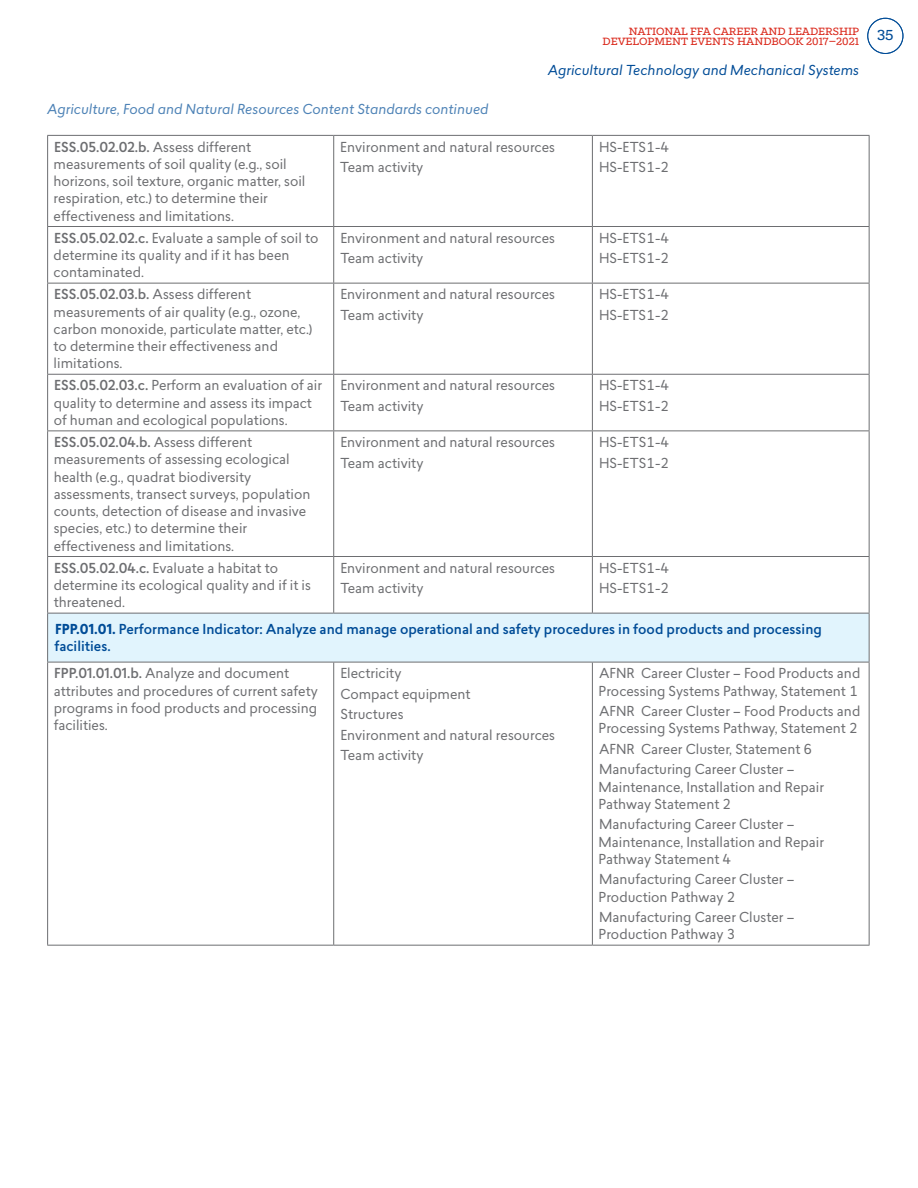
<style>
.page{position:relative;width:918px;height:1188px;background:#fff}
.page>*{position:absolute;margin:0;border:0;box-sizing:border-box;transform-origin:0 0}
.t1{font:13.5px/17.2px "Lasiver";color:#6d6e71}
.t2{font:500 13.5px/17.2px "Lasiver";color:#004c97}
.t3{font:italic 13.5px "Lasiver";color:#4d82b6}
.t4{font:italic 13.5px "Lasiver";color:#004c97}
.t5{font:500 12px/10.5px "Klinic Slab";color:#da291c}
.s1{font-weight:500}
.s2{font-weight:700}
</style>
<div class="page">
<div style="left:867px;top:18px;width:36px;height:36px;border:1px solid #004c97;border-radius:50%"></div>
<div style="left:48px;top:613px;width:821px;height:49px;background:#e1f4fd"></div>
<hr style="left:47px;top:135px;width:287px;height:1px;background:#6d6e71">
<hr style="left:47px;top:136px;width:1px;height:90px;background:#6d6e71">
<hr style="left:334px;top:135px;width:258px;height:1px;background:#6d6e71">
<hr style="left:333px;top:136px;width:1px;height:90px;background:#6d6e71">
<hr style="left:592px;top:135px;width:278px;height:1px;background:#6d6e71">
<hr style="left:592px;top:136px;width:1px;height:90px;background:#6d6e71">
<hr style="left:869px;top:136px;width:1px;height:90px;background:#6d6e71">
<hr style="left:47px;top:226px;width:287px;height:1px;background:#6d6e71">
<hr style="left:47px;top:227px;width:1px;height:56px;background:#6d6e71">
<hr style="left:334px;top:226px;width:258px;height:1px;background:#6d6e71">
<hr style="left:333px;top:227px;width:1px;height:56px;background:#6d6e71">
<hr style="left:592px;top:226px;width:278px;height:1px;background:#6d6e71">
<hr style="left:592px;top:227px;width:1px;height:56px;background:#6d6e71">
<hr style="left:869px;top:227px;width:1px;height:56px;background:#6d6e71">
<hr style="left:47px;top:283px;width:287px;height:1px;background:#6d6e71">
<hr style="left:47px;top:284px;width:1px;height:90px;background:#6d6e71">
<hr style="left:334px;top:283px;width:258px;height:1px;background:#6d6e71">
<hr style="left:333px;top:284px;width:1px;height:90px;background:#6d6e71">
<hr style="left:592px;top:283px;width:278px;height:1px;background:#6d6e71">
<hr style="left:592px;top:284px;width:1px;height:90px;background:#6d6e71">
<hr style="left:869px;top:284px;width:1px;height:90px;background:#6d6e71">
<hr style="left:47px;top:374px;width:287px;height:1px;background:#6d6e71">
<hr style="left:47px;top:375px;width:1px;height:55px;background:#6d6e71">
<hr style="left:334px;top:374px;width:258px;height:1px;background:#6d6e71">
<hr style="left:333px;top:375px;width:1px;height:55px;background:#6d6e71">
<hr style="left:592px;top:374px;width:278px;height:1px;background:#6d6e71">
<hr style="left:592px;top:375px;width:1px;height:55px;background:#6d6e71">
<hr style="left:869px;top:375px;width:1px;height:55px;background:#6d6e71">
<hr style="left:47px;top:430px;width:287px;height:1px;background:#6d6e71">
<hr style="left:47px;top:431px;width:1px;height:125px;background:#6d6e71">
<hr style="left:334px;top:430px;width:258px;height:1px;background:#6d6e71">
<hr style="left:333px;top:431px;width:1px;height:125px;background:#6d6e71">
<hr style="left:592px;top:430px;width:278px;height:1px;background:#6d6e71">
<hr style="left:592px;top:431px;width:1px;height:125px;background:#6d6e71">
<hr style="left:869px;top:431px;width:1px;height:125px;background:#6d6e71">
<hr style="left:47px;top:556px;width:287px;height:1px;background:#6d6e71">
<hr style="left:47px;top:557px;width:1px;height:56px;background:#6d6e71">
<hr style="left:334px;top:556px;width:258px;height:1px;background:#6d6e71">
<hr style="left:333px;top:557px;width:1px;height:56px;background:#6d6e71">
<hr style="left:592px;top:556px;width:278px;height:1px;background:#6d6e71">
<hr style="left:592px;top:557px;width:1px;height:56px;background:#6d6e71">
<hr style="left:869px;top:557px;width:1px;height:56px;background:#6d6e71">
<hr style="left:47px;top:662px;width:1px;height:283px;background:#6d6e71">
<hr style="left:333px;top:662px;width:1px;height:283px;background:#6d6e71">
<hr style="left:592px;top:662px;width:1px;height:283px;background:#6d6e71">
<hr style="left:869px;top:662px;width:1px;height:283px;background:#6d6e71">
<hr style="left:47px;top:945px;width:287px;height:1px;background:#6d6e71">
<hr style="left:334px;top:945px;width:258px;height:1px;background:#6d6e71">
<hr style="left:592px;top:945px;width:278px;height:1px;background:#6d6e71">
<hr style="left:47px;top:613px;width:287px;height:1px;background:#6d6e71">
<hr style="left:47px;top:613px;width:1px;height:49px;background:#6d6e71">
<hr style="left:334px;top:613px;width:258px;height:1px;background:#6d6e71">
<hr style="left:592px;top:613px;width:278px;height:1px;background:#6d6e71">
<hr style="left:869px;top:613px;width:1px;height:49px;background:#6d6e71">
<hr style="left:47px;top:662px;width:287px;height:1px;background:#6d6e71">
<hr style="left:334px;top:662px;width:258px;height:1px;background:#6d6e71">
<hr style="left:592px;top:662px;width:278px;height:1px;background:#6d6e71">
<p class="t5" style="left:603px;top:25px;width:293px;text-indent:26px">NATIONAL FFA CAREER AND LEADERSHIP<br>DEVELOPMENT EVENTS HANDBOOK 2017–2021 <sup>35</sup></p>
<p class="t3" style="left:47px;top:99px;width:443px">Agriculture, Food and Natural Resources Content Standards continued</p>
<p class="t4" style="left:548px;top:60px;width:313px">Agricultural Technology and Mechanical Systems</p>
<p class="t1" style="left:54px;top:138px;width:253px"><span class="s1">ESS.05.02.02.b.</span> Assess different measurements of soil quality (e.g., soil horizons, soil texture, organic matter, soil respiration, etc.) to determine their effectiveness and limitations.</p>
<p class="t1" style="left:340px;top:136px;width:216px;line-height:20.5px">Environment and natural resources<br>Team activity</p>
<p class="t1" style="left:599px;top:136px;width:72px;line-height:20.5px">HS-ETS1-4<br>HS-ETS1-2</p>
<p class="t1" style="left:54px;top:229px;width:266px"><span class="s1">ESS.05.02.02.c.</span> Evaluate a sample of soil to determine its quality and if it has been contaminated.</p>
<p class="t1" style="left:340px;top:227px;width:216px;line-height:20.5px">Environment and natural resources<br>Team activity</p>
<p class="t1" style="left:599px;top:227px;width:72px;line-height:20.5px">HS-ETS1-4<br>HS-ETS1-2</p>
<p class="t1" style="left:54px;top:286px;width:260px"><span class="s1">ESS.05.02.03.b.</span> Assess different measurements of air quality (e.g., ozone, carbon monoxide, particulate matter, etc.) to determine their effectiveness and limitations.</p>
<p class="t1" style="left:340px;top:284px;width:216px;line-height:20.5px">Environment and natural resources<br>Team activity</p>
<p class="t1" style="left:599px;top:284px;width:72px;line-height:20.5px">HS-ETS1-4<br>HS-ETS1-2</p>
<p class="t1" style="left:54px;top:377px;width:270px"><span class="s1">ESS.05.02.03.c.</span> Perform an evaluation of air quality to determine and assess its impact of human and ecological populations.</p>
<p class="t1" style="left:340px;top:375px;width:216px;line-height:20.5px">Environment and natural resources<br>Team activity</p>
<p class="t1" style="left:599px;top:375px;width:72px;line-height:20.5px">HS-ETS1-4<br>HS-ETS1-2</p>
<p class="t1" style="left:54px;top:433px;width:258px"><span class="s1">ESS.05.02.04.b.</span> Assess different measurements of assessing ecological health (e.g., quadrat biodiversity assessments, transect surveys, population counts, detection of disease and invasive species, etc.) to determine their effectiveness and limitations.</p>
<p class="t1" style="left:340px;top:432px;width:216px;line-height:20.5px">Environment and natural resources<br>Team activity</p>
<p class="t1" style="left:599px;top:432px;width:72px;line-height:20.5px">HS-ETS1-4<br>HS-ETS1-2</p>
<p class="t1" style="left:54px;top:559px;width:259px"><span class="s1">ESS.05.02.04.c.</span> Evaluate a habitat to determine its ecological quality and if it is threatened.</p>
<p class="t1" style="left:340px;top:557px;width:216px;line-height:20.5px">Environment and natural resources<br>Team activity</p>
<p class="t1" style="left:599px;top:557px;width:72px;line-height:20.5px">HS-ETS1-4<br>HS-ETS1-2</p>
<p class="t2" style="left:54px;top:621px;width:769px"><span class="s2">FPP.01.01.</span> Performance Indicator: Analyze and manage operational and safety procedures in food products and processing facilities.</p>
<p class="t1" style="left:54px;top:665px;width:266px"><span class="s1">FPP.01.01.01.b.</span> Analyze and document attributes and procedures of current safety programs in food products and processing facilities.</p>
<p class="t1" style="left:340px;top:663px;width:216px;line-height:20.5px">Electricity<br>Compact equipment<br>Structures<br>Environment and natural resources<br>Team activity</p>
<p class="t1" style="left:598px;top:665px;width:263px">AFNR Career Cluster – Food Products and<br>Processing Systems Pathway, Statement 1</p>
<p class="t1" style="left:598px;top:702px;width:263px">AFNR Career Cluster – Food Products and<br>Processing Systems Pathway, Statement 2</p>
<p class="t1" style="left:599px;top:738px;width:215px;line-height:20.5px">AFNR Career Cluster, Statement 6<br>Manufacturing Career Cluster –</p>
<p class="t1" style="left:598px;top:778px;width:227px">Maintenance, Installation and Repair<br>Pathway Statement 2</p>
<p class="t1" style="left:598px;top:816px;width:227px">Manufacturing Career Cluster –<br>Maintenance, Installation and Repair<br>Pathway Statement 4</p>
<p class="t1" style="left:598px;top:871px;width:197px">Manufacturing Career Cluster –<br>Production Pathway 2</p>
<p class="t1" style="left:598px;top:908px;width:197px">Manufacturing Career Cluster –<br>Production Pathway 3</p>
</div>
